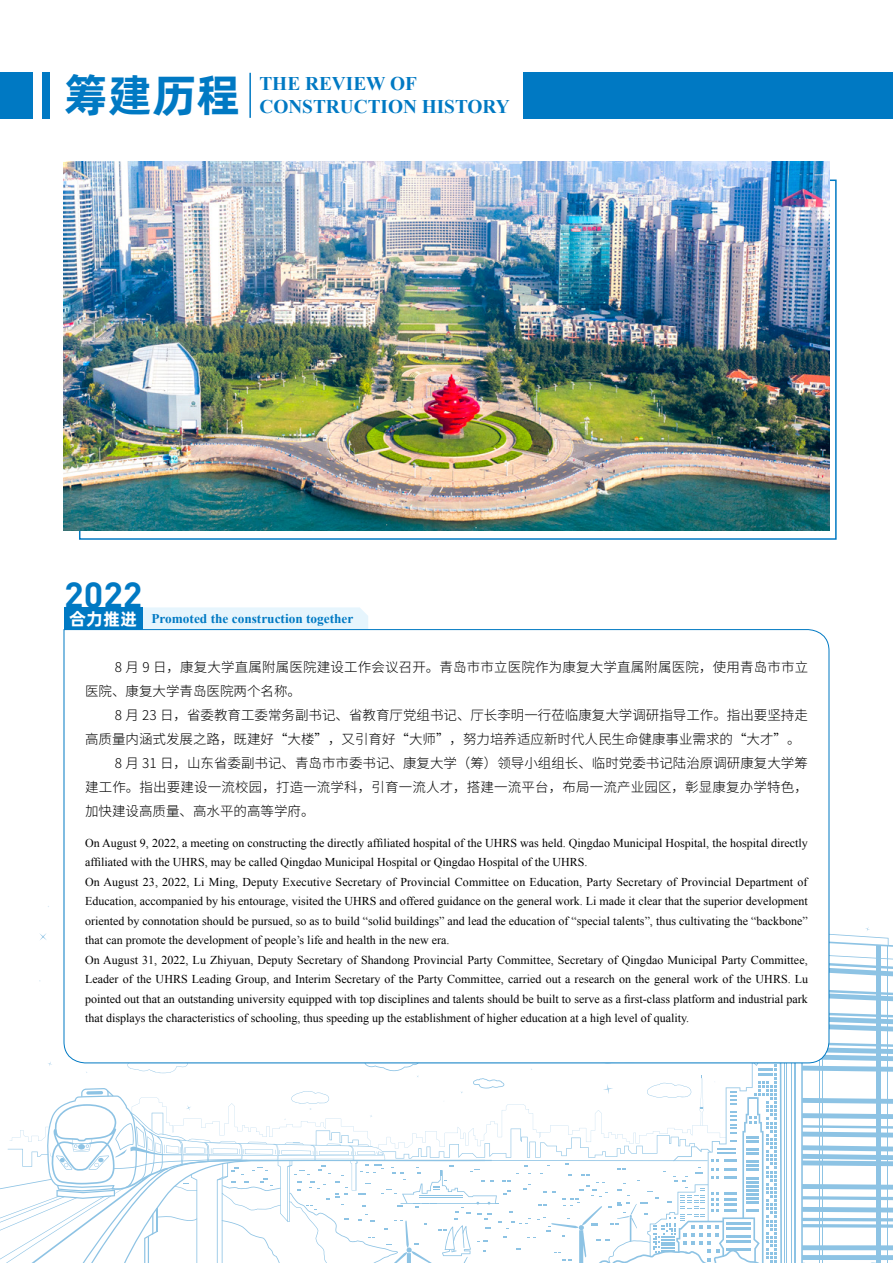
<style>
.page{position:relative;width:893px;height:1263px;background:#fff}
.page>*{position:absolute;margin:0;border:0;box-sizing:border-box;transform-origin:0 0}
.t1{font:45px "Alibaba Pu Hui Ti B";color:#0079c3}
.t2{font:700 36px "DIN";color:#0079c3}
.t3{font:700 19.35px/23.2px "Times New Roman";color:#0079c3}
.t4{font:300 13.5px/24px "Source Han Sans CN";color:#000}
.t5{font:700 13.35px "Times New Roman";color:#0079c3}
.t6{font:12px/19.5px "Times New Roman";color:#000}
.s1{font-family:"Alibaba Pu Hui Ti B";font-weight:400;font-size:17.25px;color:#fff}
</style>
<div class="page">
<div style="left:523px;top:72px;width:370px;height:47px;background:#0079c3"></div>
<div style="left:0;top:72px;width:50px;height:47px;background:#0079c3"></div>
<hr style="left:249px;top:73px;width:2px;height:45px;background:#0079c3">
<div style="left:33px;top:64px;width:8px;height:64px;background:#fff"></div>
<svg style="left:0;top:904px;width:893px;height:359px"></svg>
<img style="left:64px;top:162px;width:765px;height:369px">
<svg style="left:64px;top:629px;width:765px;height:434px"></svg>
<svg style="left:142px;top:607px;width:226px;height:23px;background:#dceffa"></svg>
<div style="left:64px;top:608px;width:78px;height:22px;background:#0079c3"></div>
<h1 class="t1" style="left:64px;top:60px;width:179px">筹建历程</h1>
<h3 class="t3" style="left:259px;top:72px;width:252px">THE REVIEW OF<br>CONSTRUCTION HISTORY</h3>
<h2 class="t2" style="left:64px;top:571px;width:80px">2022</h2>
<p class="t5" style="left:69px;top:609px;width:286px"><span class="s1">合力推进</span> Promoted the construction together</p>
<p class="t4" style="left:85px;top:655px;width:725px;text-indent:30px">8 月 9 日，康复大学直属附属医院建设工作会议召开。青岛市市立医院作为康复大学直属附属医院，使用青岛市市立医院、康复大学青岛医院两个名称。</p>
<p class="t4" style="left:115px;top:703px;width:695px">8 月 23 日，省委教育工委常务副书记、省教育厅党组书记、厅长李明一行莅临康复大学调研指导工作。指出要坚持走</p>
<p class="t4" style="left:85px;top:727px;width:717px">高质量内涵式发展之路，既建好“大楼”，又引育好“大师”，努力培养适应新时代人民生命健康事业需求的“大才”。</p>
<p class="t4" style="left:115px;top:751px;width:695px">8 月 31 日，山东省委副书记、青岛市市委书记、康复大学（筹）领导小组组长、临时党委书记陆治原调研康复大学筹</p>
<p class="t4" style="left:85px;top:775px;width:724px">建工作。指出要建设一流校园，打造一流学科，引育一流人才，搭建一流平台，布局一流产业园区，彰显康复办学特色，</p>
<p class="t4" style="left:85px;top:799px;width:231px">加快建设高质量、高水平的高等学府。</p>
<p class="t6" style="left:85px;top:833px;width:725px">On August 9, 2022, a meeting on constructing the directly affiliated hospital of the UHRS was held. Qingdao Municipal Hospital, the hospital directly affiliated with the UHRS, may be called Qingdao Municipal Hospital or Qingdao Hospital of the UHRS.<br>On August 23, 2022, Li Ming, Deputy Executive Secretary of Provincial Committee on Education, Party Secretary of Provincial Department of Education, accompanied by his entourage, visited the UHRS and offered guidance on the general work. Li made it clear that the superior development oriented by connotation should be pursued, so as to build “solid buildings” and lead the education of “special talents”, thus cultivating the “backbone” that can promote the development of people’s life and health in the new era.<br>On August 31, 2022, Lu Zhiyuan, Deputy Secretary of Shandong Provincial Party Committee, Secretary of Qingdao Municipal Party Committee, Leader of the UHRS Leading Group, and Interim Secretary of the Party Committee, carried out a research on the general work of the UHRS. Lu pointed out that an outstanding university equipped with top disciplines and talents should be built to serve as a first-class platform and industrial park that displays the characteristics of schooling, thus speeding up the establishment of higher education at a high level of quality.</p>
</div>
